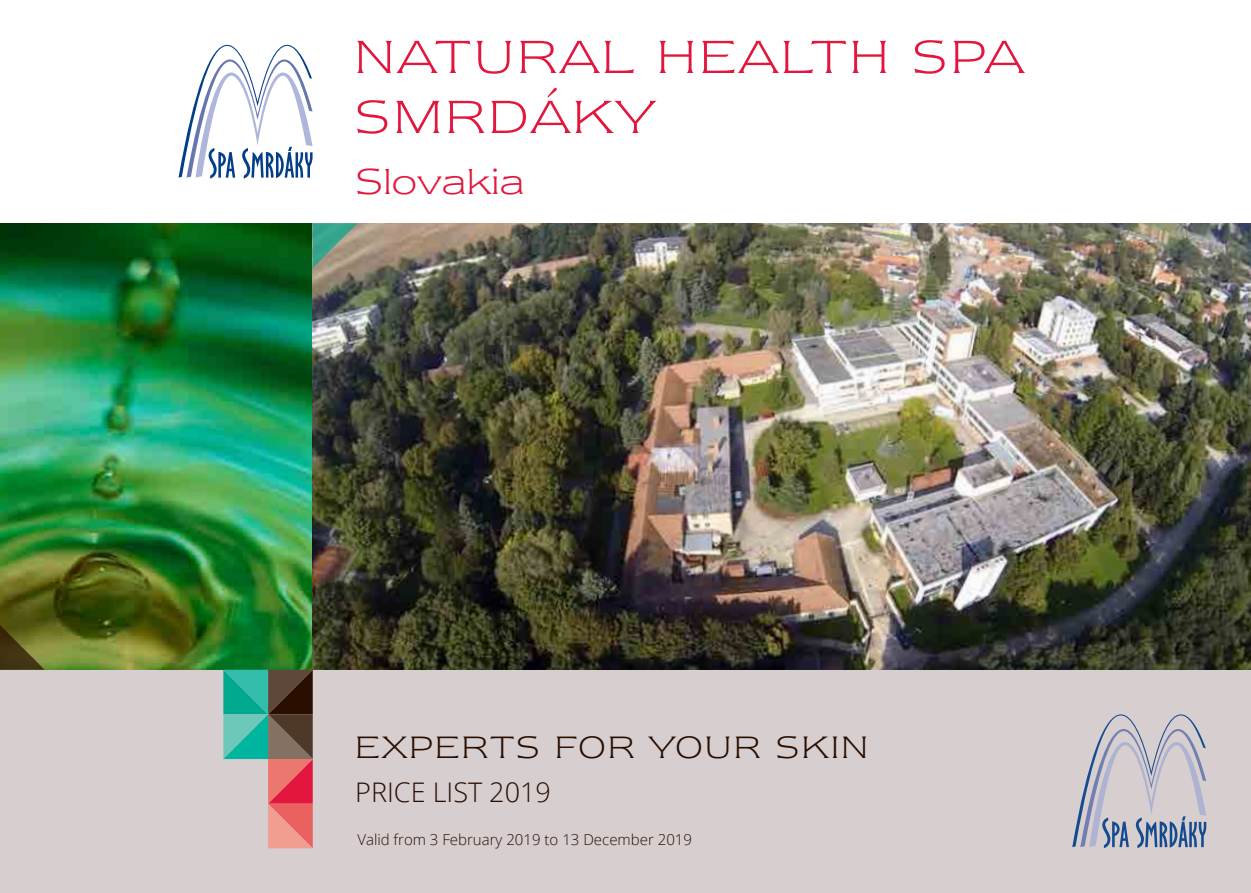
<style>
.page{position:relative;width:1251px;height:893px;background:#fff}
.page>*{position:absolute;margin:0;border:0;box-sizing:border-box;transform-origin:0 0}
.t1{font:300 54px/60px "Newtext";letter-spacing:.05em;color:#e3173e}
.t2{font:300 42px "Newtext";color:#e3173e}
.t3{font:300 36px "Newtext";letter-spacing:.05em;color:#290e00}
.t4{font:300 27px "Open Sans";color:#290e00}
.t5{font:300 15px "Open Sans";color:#290e00}
</style>
<div class="page">
<div style="left:0;top:670px;width:1250px;height:223px;background:#d6cecf"></div>
<img style="left:0;top:223px;width:1250px;height:447px">
<svg style="left:223px;top:670px;width:90px;height:178px"></svg>
<svg style="left:1072px;top:714px;width:133px;height:134px"></svg>
<svg style="left:313px;top:223px;width:44px;height:45px;background:#709e88"></svg>
<svg style="left:0;top:605px;width:45px;height:65px;background:#575419"></svg>
<svg style="left:178px;top:44px;width:134px;height:135px"></svg>
<h1 class="t1" style="left:354px;top:26px;width:670px">NATURAL HEALTH SPA<br>SMRDÁKY</h1>
<h2 class="t2" style="left:355px;top:158px;width:171px">Slovakia</h2>
<h3 class="t3" style="left:355px;top:727px;width:514px">EXPERTS FOR YOUR SKIN</h3>
<h3 class="t4" style="left:355px;top:774px;width:197px">PRICE LIST 2019</h3>
<p class="t5" style="left:357px;top:829px;width:336px">Valid from 3 February 2019 to 13 December 2019</p>
</div>
